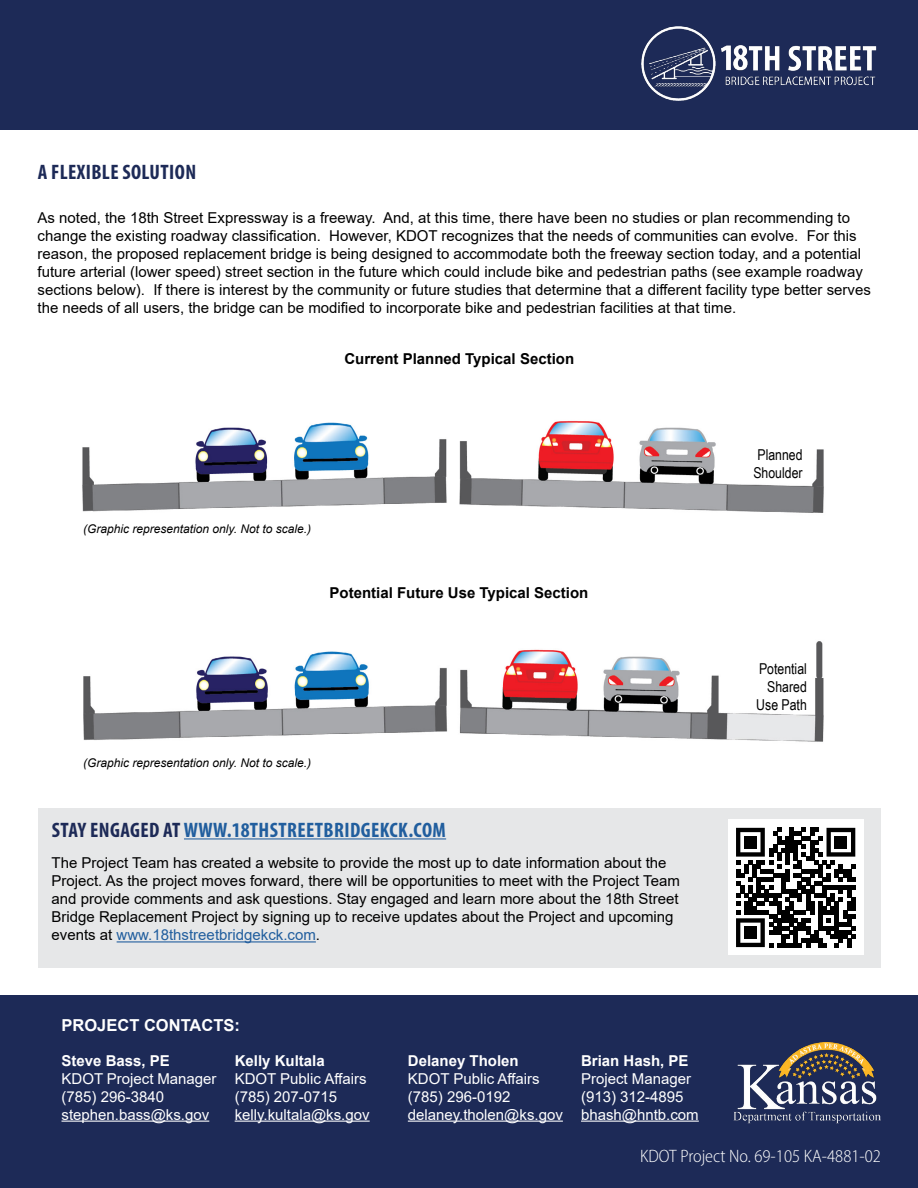
<style>
.page{position:relative;width:918px;height:1188px;background:#fff}
.page>*{position:absolute;margin:0;border:0;box-sizing:border-box;transform-origin:0 0}
.t1{font:700 condensed 21px "Myriad Pro";letter-spacing:.02em;color:#215e9e}
.t2{font:700 condensed 21px "Myriad Pro";letter-spacing:.02em;color:#1d2a57}
.t3{font:18px "Myriad Variable Concept";color:#fff}
.t4{font:700 16.5px "Arial";color:#fff}
.t5{font:15px/18px "Arial";color:#000}
.t6{font:15px "Arial";color:#fff}
.t7{font:700 15px "Arial";color:#000}
.t8{font:700 15px "Arial";color:#fff}
.t9{font:15px/18px "Arial Narrow";color:#000;text-align:right}
.t10{font:italic 12px "Arial";color:#000}
.s1{color:#1d2a57}
.s2{color:#215e9e}
</style>
<div class="page">
<div style="left:0;top:996px;width:918px;height:192px;background:#1d2a57"></div>
<img style="left:733px;top:1043px;width:147px;height:80px">
<hr style="left:62px;top:1121px;width:147px;height:1px;background:#fff">
<hr style="left:235px;top:1121px;width:135px;height:1px;background:#fff">
<hr style="left:408px;top:1121px;width:155px;height:1px;background:#fff">
<hr style="left:581px;top:1121px;width:118px;height:1px;background:#fff">
<div style="left:38px;top:808px;width:842px;height:159px;background:#e6e7e8"></div>
<hr style="left:184px;top:838px;width:262px;height:1px;background:#215e9e">
<hr style="left:117px;top:941px;width:199px;height:1px;background:#215e9e">
<div style="left:728px;top:820px;width:136px;height:135px;background:#fff"></div>
<svg style="left:736px;top:828px;width:119px;height:119px"></svg>
<div style="left:744px;top:836px;width:13px;height:12px;background:#000"></div>
<div style="left:835px;top:836px;width:12px;height:12px;background:#000"></div>
<div style="left:744px;top:927px;width:13px;height:12px;background:#000"></div>
<img style="left:83px;top:641px;width:741px;height:101px">
<img style="left:82px;top:420px;width:742px;height:93px">
<div style="left:0;top:0;width:918px;height:130px;background:#1d2a57"></div>
<img style="left:641px;top:26px;width:236px;height:75px">
<p class="t2" style="left:38px;top:159px;width:160px">A FLEXIBLE SOLUTION</p>
<p class="t5" style="left:38px;top:208px;width:835px">As noted, the 18th Street Expressway is a freeway. And, at this time, there have been no studies or plan recommending to change the existing roadway classification. However, KDOT recognizes that the needs of communities can evolve. For this reason, the proposed replacement bridge is being designed to accommodate both the freeway section today, and a potential future arterial (lower speed) street section in the future which could include bike and pedestrian paths (see example roadway sections below). If there is interest by the community or future studies that determine that a different facility type better serves the needs of all users, the bridge can be modified to incorporate bike and pedestrian facilities at that time.</p>
<p class="t7" style="left:344px;top:348px;width:231px">Current Planned Typical Section</p>
<p class="t10" style="left:83px;top:521px;width:229px">(Graphic representation only. Not to scale.)</p>
<p class="t7" style="left:330px;top:582px;width:260px">Potential Future Use Typical Section</p>
<p class="t10" style="left:83px;top:755px;width:229px">(Graphic representation only. Not to scale.)</p>
<p class="t1" style="left:52px;top:817px;width:396px"><span class="s1">STAY ENGAGED AT</span> WWW.18THSTREETBRIDGEKCK.COM</p>
<p class="t5" style="left:52px;top:854px;width:630px">The Project Team has created a website to provide the most up to date information about the Project. As the project moves forward, there will be opportunities to meet with the Project Team and provide comments and ask questions. Stay engaged and learn more about the 18th Street Bridge Replacement Project by signing up to receive updates about the Project and upcoming events at <span class="s2">www.18thstreetbridgekck.com</span>.</p>
<p class="t9" style="left:753px;top:445px;width:51px;text-align:left">Planned<br>Shoulder</p>
<p class="t9" style="left:759px;top:660px;width:49px">Potential</p>
<p class="t9" style="left:756px;top:678px;width:52px">Shared<br>Use Path</p>
<p class="t4" style="left:62px;top:1014px;width:180px">PROJECT CONTACTS:</p>
<p class="t8" style="left:62px;top:1050px;width:110px">Steve Bass, PE</p>
<p class="t6" style="left:62px;top:1068px;width:157px">KDOT Project Manager</p>
<p class="t6" style="left:62px;top:1086px;width:104px">(785) 296-3840</p>
<p class="t6" style="left:62px;top:1104px;width:149px">stephen.bass@ks.gov</p>
<p class="t8" style="left:235px;top:1050px;width:92px">Kelly Kultala</p>
<p class="t6" style="left:235px;top:1068px;width:133px">KDOT Public Affairs</p>
<p class="t6" style="left:235px;top:1086px;width:104px">(785) 207-0715</p>
<p class="t6" style="left:235px;top:1104px;width:136px">kelly.kultala@ks.gov</p>
<p class="t8" style="left:408px;top:1050px;width:112px">Delaney Tholen</p>
<p class="t6" style="left:408px;top:1068px;width:133px">KDOT Public Affairs</p>
<p class="t6" style="left:408px;top:1086px;width:104px">(785) 296-0192</p>
<p class="t6" style="left:408px;top:1104px;width:157px">delaney.tholen@ks.gov</p>
<p class="t8" style="left:581px;top:1050px;width:109px">Brian Hash, PE</p>
<p class="t6" style="left:581px;top:1068px;width:112px">Project Manager</p>
<p class="t6" style="left:581px;top:1086px;width:104px">(913) 312-4895</p>
<p class="t6" style="left:581px;top:1104px;width:119px">bhash@hntb.com</p>
<p class="t3" style="left:640px;top:1145px;width:242px">KDOT Project No. 69-105 KA-4881-02</p>
</div>
